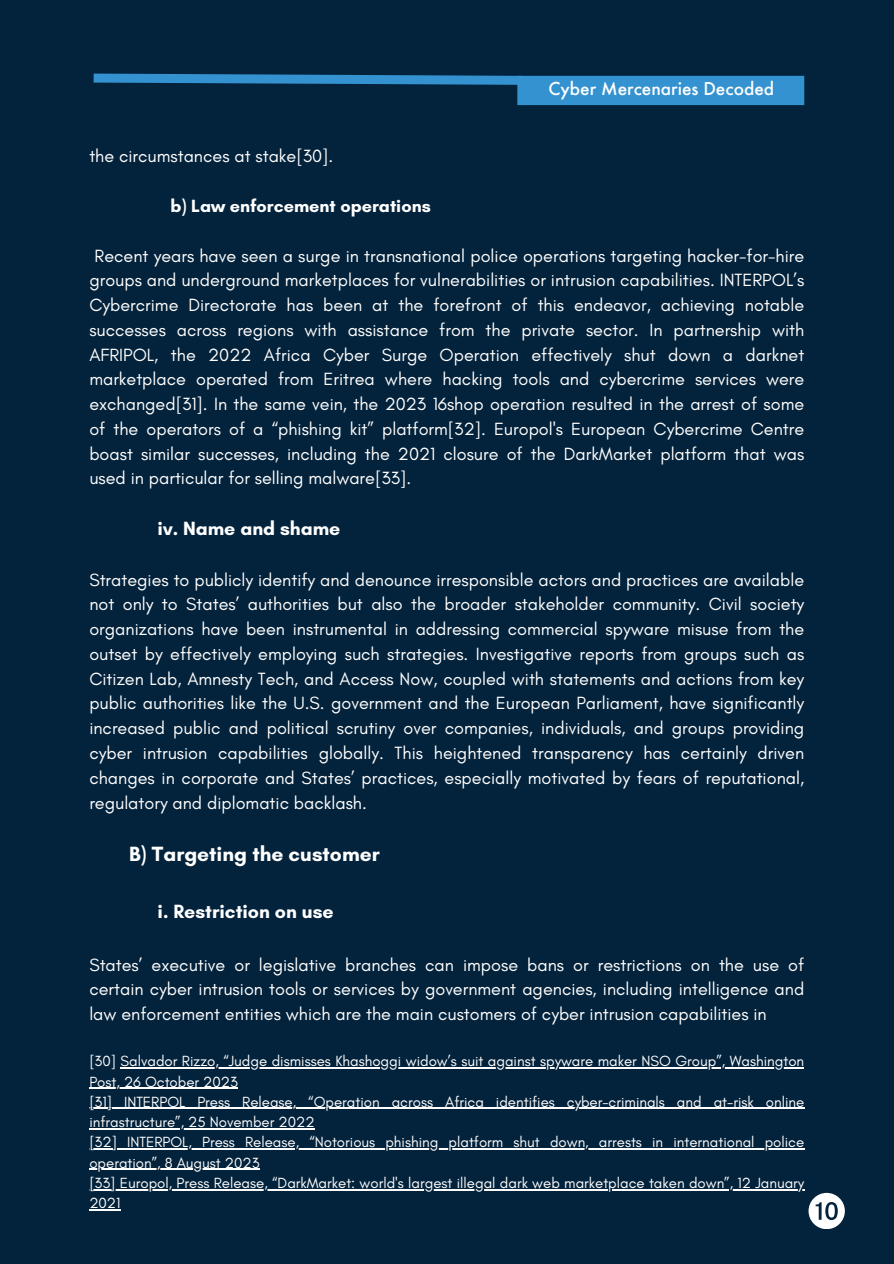
<style>
.page{position:relative;width:894px;height:1264px;background:#fff}
.page>*{position:absolute;margin:0;border:0;box-sizing:border-box;transform-origin:0 0}
.t1{font:700 21px "Glacial Indifference";color:#fff}
.t2{font:700 19.5px "Glacial Indifference";color:#fff}
.t3{font:500 19.5px "Futura Round";color:#fff}
.t4{font:18px/24.8px "Glacial Indifference";color:#fff;text-align:justify}
.t5{font:700 18px "Glacial Indifference";color:#fff}
.t6{font:15px/20.2px "Glacial Indifference";color:#fff}
</style>
<div class="page">
<div style="left:0;top:0;width:893px;height:1263px;background:#03223b"></div>
<svg style="left:93px;top:73px;width:437px;height:12px"></svg>
<div style="left:517px;top:76px;width:287px;height:29px;background:#3492d0"></div>
<hr style="left:121px;top:1067px;width:683px;height:1px;background:#fff">
<hr style="left:89px;top:1087px;width:149px;height:1px;background:#fff">
<hr style="left:89px;top:1107px;width:35px;height:2px;background:#fff">
<hr style="left:124px;top:1107px;width:680px;height:2px;background:#fff">
<hr style="left:89px;top:1128px;width:225px;height:1px;background:#fff">
<hr style="left:89px;top:1148px;width:38px;height:1px;background:#fff">
<hr style="left:127px;top:1148px;width:677px;height:1px;background:#fff">
<hr style="left:89px;top:1168px;width:170px;height:1px;background:#fff">
<hr style="left:89px;top:1188px;width:31px;height:2px;background:#fff">
<hr style="left:120px;top:1188px;width:684px;height:2px;background:#fff">
<hr style="left:89px;top:1209px;width:31px;height:1px;background:#fff">
<svg style="left:808px;top:1192px;width:36px;height:36px"></svg>
<h1 class="t3" style="left:548px;top:81px;width:227px">Cyber Mercenaries Decoded</h1>
<h3 class="t4" style="left:89px;top:144px;width:245px">the circumstances at stake[30].</h3>
<h2 class="t5" style="left:170px;top:195px;width:262px">b) Law enforcement operations</h2>
<h3 class="t4" style="left:89px;top:243px;width:716px">Recent years have seen a surge in transnational police operations targeting hacker-for-hire groups and underground marketplaces for vulnerabilities or intrusion capabilities. INTERPOL’s Cybercrime Directorate has been at the forefront of this endeavor, achieving notable successes across regions with assistance from the private sector. In partnership with AFRIPOL, the 2022 Africa Cyber Surge Operation effectively shut down a darknet marketplace operated from Eritrea where hacking tools and cybercrime services were exchanged[31]. In the same vein, the 2023 16shop operation resulted in the arrest of some of the operators of a “phishing kit” platform[32]. Europol's European Cybercrime Centre boast similar successes, including the 2021 closure of the DarkMarket platform that was used in particular for selling malware[33].</h3>
<h1 class="t2" style="left:158px;top:516px;width:184px">iv. Name and shame</h1>
<h3 class="t4" style="left:89px;top:567px;width:716px">Strategies to publicly identify and denounce irresponsible actors and practices are available not only to States’ authorities but also the broader stakeholder community. Civil society organizations have been instrumental in addressing commercial spyware misuse from the outset by effectively employing such strategies. Investigative reports from groups such as Citizen Lab, Amnesty Tech, and Access Now, coupled with statements and actions from key public authorities like the U.S. government and the European Parliament, have significantly increased public and political scrutiny over companies, individuals, and groups providing cyber intrusion capabilities globally. This heightened transparency has certainly driven changes in corporate and States’ practices, especially motivated by fears of reputational, regulatory and diplomatic backlash.</h3>
<h1 class="t1" style="left:129px;top:841px;width:252px">B) Targeting the customer</h1>
<h1 class="t2" style="left:158px;top:899px;width:177px">i. Restriction on use</h1>
<h3 class="t4" style="left:89px;top:951px;width:716px">States’ executive or legislative branches can impose bans or restrictions on the use of certain cyber intrusion tools or services by government agencies, including intelligence and law enforcement entities which are the main customers of cyber intrusion capabilities in</h3>
<p class="t6" style="left:89px;top:1050px;width:716px">[30] Salvador Rizzo, “Judge dismisses Khashoggi widow’s suit against spyware maker NSO Group”, Washington</p>
<p class="t6" style="left:89px;top:1071px;width:150px">Post, 26 October 2023</p>
<p class="t6" style="left:89px;top:1091px;width:24px">[31]</p>
<p class="t6" style="left:89px;top:1091px;width:716px;text-indent:35px">INTERPOL Press Release, “Operation across Africa identifies cyber-criminals and at-risk online infrastructure”, 25 November 2022<br>[32] INTERPOL, Press Release, “Notorious phishing platform shut down, arrests in international police operation”, 8 August 2023<br>[33] Europol, Press Release, “DarkMarket: world's largest illegal dark web marketplace taken down”, 12 January 2021</p>
</div>
